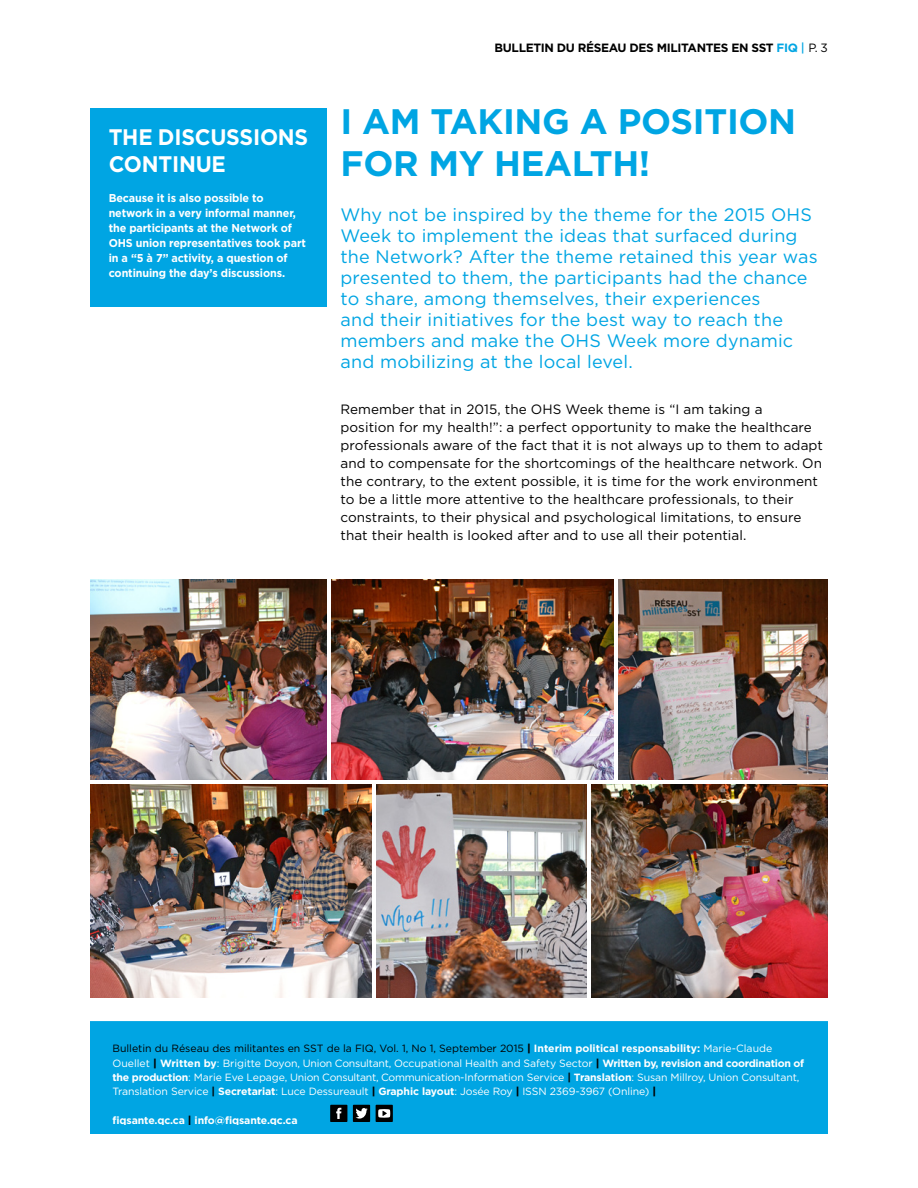
<style>
.page{position:relative;width:918px;height:1188px;background:#fff}
.page>*{position:absolute;margin:0;border:0;box-sizing:border-box;transform-origin:0 0}
.t1{font:700 35.4px/42px "Gotham";letter-spacing:.06em;color:#00a5e3}
.t2{font:700 22.5px/27px "Gotham";letter-spacing:.13em;color:#fff;scale:.95 1}
.t3{font:18px/21px "Gotham";letter-spacing:.01em;color:#00a5e3}
.t4{font:13.5px/18px "Gotham";letter-spacing:.005em;color:#000}
.t5{font:700 12px "Gotham";letter-spacing:-.03em;color:#000}
.t6{font:700 11.4px/15px "Gotham";letter-spacing:-.01em;color:#fff;scale:.95 1}
.t7{font:10.5px/14.2px "Gotham";letter-spacing:-.01em;color:#fff}
.t8{font:700 10.5px "Gotham";letter-spacing:-.01em;color:#fff}
.s1{color:#00a5e3}
.s2{font-weight:500;color:#00a5e3}
.s3{font-weight:400}
.s4{color:#000}
.s5{font-weight:900;color:#000}
.s6{font-weight:700}
.s7{font-weight:700;color:#000}
</style>
<div class="page">
<div style="left:90px;top:108px;width:237px;height:198px;background:#00a5e3"></div>
<div style="left:94px;top:1026px;width:730px;height:104px;background:#00a5e3"></div>
<div style="left:90px;top:1021px;width:738px;height:113px;border:9px solid #00a5e3"></div>
<div style="left:330px;top:1105px;width:17px;height:17px;background:#000"></div>
<svg style="left:336px;top:1108px;width:5px;height:11px"></svg>
<div style="left:376px;top:1105px;width:17px;height:17px;background:#000"></div>
<svg style="left:378px;top:1109px;width:12px;height:9px"></svg>
<div style="left:353px;top:1105px;width:17px;height:17px;background:#000"></div>
<svg style="left:356px;top:1108px;width:12px;height:11px"></svg>
<img style="left:591px;top:784px;width:237px;height:214px">
<img style="left:90px;top:579px;width:237px;height:201px">
<img style="left:618px;top:579px;width:210px;height:201px">
<img style="left:377px;top:785px;width:209px;height:213px">
<img style="left:332px;top:579px;width:281px;height:201px">
<img style="left:90px;top:784px;width:282px;height:214px">
<h2 class="t2" style="left:109px;top:123px;width:209px">Th e discussions continue</h2>
<p class="t6" style="left:109px;top:190px;width:209px">Because it is also possible to network in a very informal manner, the participants at the Network of OHS union representatives took part in a “5 à 7” activity, a question of continuing the day’s discussions.</p>
<p class="t5" style="left:495px;top:41px;width:335px">Bulletin du Réseau des m ilitantes en SST <span class="s1">FIQ</span> <span class="s2">|</span> <span class="s3">p. 3</span></p>
<h1 class="t1" style="left:340px;top:100px;width:457px">I am taking a position for</h1>
<h1 class="t1" style="left:429px;top:142px;width:223px">my h ealth !</h1>
<p class="t3" style="left:340px;top:204px;width:479px">Why not be inspired by the theme for the 2015 OHS Week to implement the ideas that surfaced during the Network? After the theme retained this year was presented to them, the participants had the chance to share, among themselves, their experiences<br>and their initiatives for the best way to reach the members and make the OHS Week more dynamic and mobilizing at the local level.</p>
<p class="t4" style="left:340px;top:400px;width:484px">Remember that in 2015, the OHS Week theme is “I am taking a<br>position for my health!”: a perfect opportunity to make the healthcare professionals aware of the fact that it is not always up to them to adapt and to compensate for the shortcomings of the healthcare network. On the contrary, to the extent possible, it is time for the work environment to be a little more attentive to the healthcare professionals, to their constraints, to their physical and psychological limitations, to ensure that their health is looked after and to use all their potential.</p>
<p class="t7" style="left:112px;top:1041px;width:693px"><span class="s4">Bulletin du Réseau des militantes en SST de la FIQ, vol. 1, no 1, september 2015</span> <span class="s5">|</span> <span class="s6">interim political responsability:</span> Marie-Claude Ouellet <span class="s5">|</span> <span class="s6">Written by</span>: Brigitte Doyon, Union Consultant, Occupational Health and Safety Sector <span class="s5">|</span> <span class="s6">Written by, revision and coordination of the production</span>: Marie Eve Lepage, Union Consultant, Communication-Information Service <span class="s7">|</span> <span class="s6">Translation</span>: Susan Millroy, Union Consultant, Translation Service <span class="s7">|</span> <span class="s6">Secretariat</span>: Luce Dessureault <span class="s5">|</span> <span class="s6">Graphic layout</span>: Josée Roy <span class="s5">|</span> ISSN 2369-3967 (Online) <span class="s5">|</span></p>
<p class="t8" style="left:113px;top:1114px;width:187px">fiqsante.qc.ca <span class="s5">|</span> info@fiqsante.qc.ca</p>
</div>
